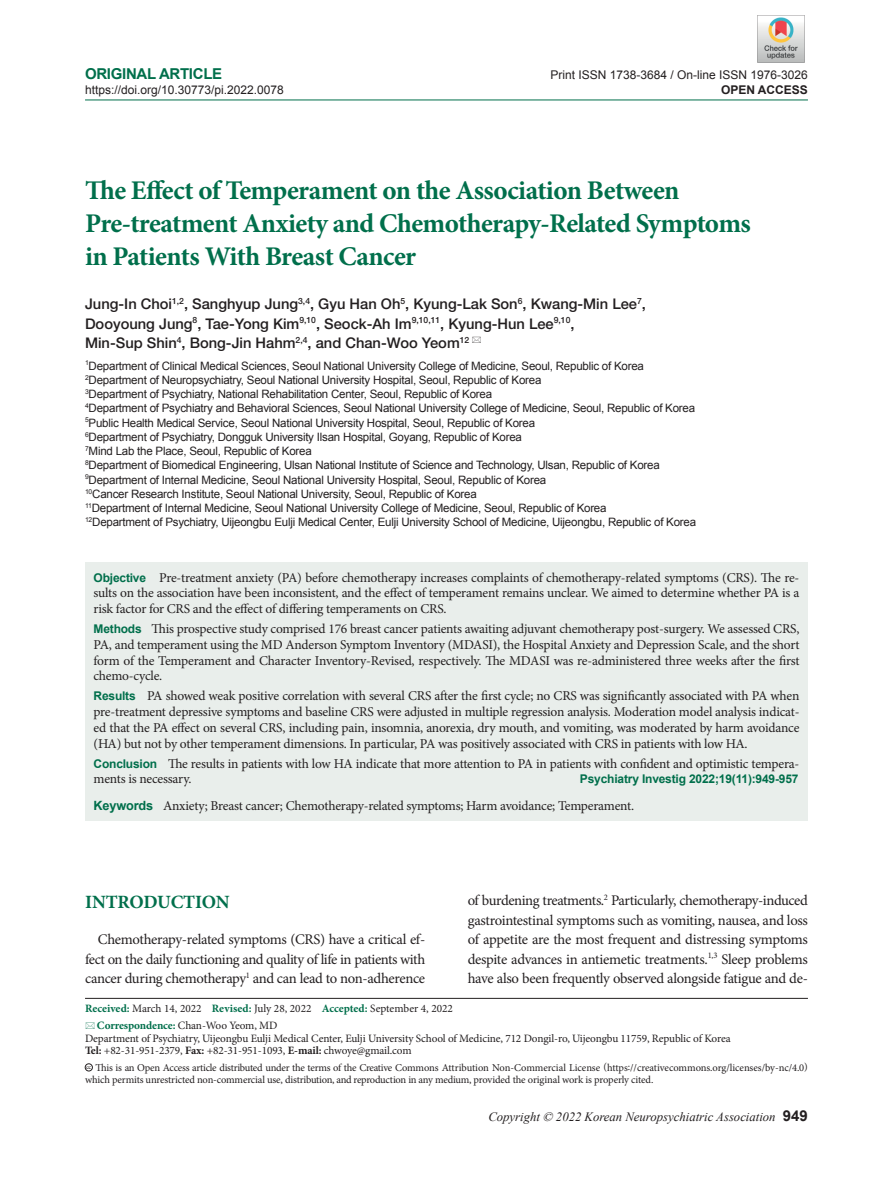
<style>
.page{position:relative;width:893px;height:1191px;background:#fff}
.page>*{position:absolute;margin:0;border:0;box-sizing:border-box;transform-origin:0 0}
.t1{font:700 27px/33px "Minion Pro";letter-spacing:-.025em;color:#006f4b}
.t2{font:700 18.75px "Minion Pro";letter-spacing:-.01em;color:#006f4b}
.t3{font:700 15px "Arial";letter-spacing:-.02em;color:#006f4b}
.t4{font:14.7px/19.5px "Minion Pro";letter-spacing:-.02em;color:#231f20;text-align:justify}
.t5{font:500 14.7px/19.5px "Helvetica Neue LT Std";color:#231f20}
.t6{font:13.5px/15.8px "Minion Pro";letter-spacing:-.015em;color:#231f20;text-align:justify}
.t7{font:italic 12.75px "Times New Roman";color:#231f20}
.t8{font:12px "Arial";color:#231f20}
.t9{font:700 12px "Arial";letter-spacing:-.015em;color:#006f4b}
.t10{font:700 12px "Arial";color:#231f20}
.t11{font:11.55px/14.2px "Arial";letter-spacing:-.02em;color:#231f20}
.t12{font:11.25px/17px "Minion Pro";letter-spacing:-.01em;color:#231f20}
.t13{font:10.5px/12px "Minion Pro";letter-spacing:-.015em;color:#231f20}
.s1{font-family:"Arial";font-weight:700;font-size:12px;color:#006f4b}
.s2{font-family:"Arial";font-weight:700;font-size:12.75px;color:#006f4b}
.s3{font-weight:700;color:#006f4b}
.s4{font-weight:700}
.s5{font-family:"Arial";font-weight:700;font-style:normal;font-size:15px}
</style>
<div class="page">
<hr style="left:85px;top:100px;width:723px;height:1px;background:#006f4b">
<div style="left:85px;top:562px;width:723px;height:258px;background:#e9eeeb"></div>
<hr style="left:85px;top:998px;width:723px;height:1px;background:#231f20">
<div style="left:85px;top:1063px;width:8px;height:8px;border:1px solid #231f20;border-radius:50%"></div>
<img style="left:758px;top:17px;width:46px;height:46px">
<p class="t3" style="left:85px;top:64px;width:139px">ORIGINAL ARTICLE</p>
<p class="t8" style="left:85px;top:82px;width:200px">https://doi.org/10.30773/pi.2022.0078</p>
<p class="t8" style="left:550px;top:67px;width:259px">Print ISSN 1738-3684 / On-line ISSN 1976-3026</p>
<p class="t10" style="left:721px;top:82px;width:88px">OPEN ACCESS</p>
<h1 class="t1" style="left:85px;top:173px;width:667px">The Effect of Temperament on the Association Between<br>Pre-treatment Anxiety and Chemotherapy-Related Symptoms in Patients With Breast Cancer</h1>
<p class="t5" style="left:85px;top:294px;width:562px">Jung-In Choi<sup>1,2</sup>, Sanghyup Jung<sup>3,4</sup>, Gyu Han Oh<sup>5</sup>, Kyung-Lak Son<sup>6</sup>, Kwang-Min Lee<sup>7</sup>,<br>Dooyoung Jung<sup>8</sup>, Tae-Yong Kim<sup>9,10</sup>, Seock-Ah Im<sup>9,10,11</sup>, Kyung-Hun Lee<sup>9,10</sup>,<br>Min-Sup Shin<sup>4</sup>, Bong-Jin Hahm<sup>2,4</sup>, and Chan-Woo Yeom<sup>12</sup></p>
<p class="t11" style="left:85px;top:358px;width:613px"><sup>1</sup>Department of Clinical Medical Sciences, Seoul National University College of Medicine, Seoul, Republic of Korea <sup>2</sup>Department of Neuropsychiatry, Seoul National University Hospital, Seoul, Republic of Korea<br><sup>3</sup>Department of Psychiatry, National Rehabilitation Center, Seoul, Republic of Korea<br><sup>4</sup>Department of Psychiatry and Behavioral Sciences, Seoul National University College of Medicine, Seoul, Republic of Korea <sup>5</sup>Public Health Medical Service, Seoul National University Hospital, Seoul, Republic of Korea<br><sup>6</sup>Department of Psychiatry, Dongguk University Ilsan Hospital, Goyang, Republic of Korea<br><sup>7</sup>Mind Lab the Place, Seoul, Republic of Korea<br><sup>8</sup>Department of Biomedical Engineering, Ulsan National Institute of Science and Technology, Ulsan, Republic of Korea <sup>9</sup>Department of Internal Medicine, Seoul National University Hospital, Seoul, Republic of Korea<br><sup>10</sup>Cancer Research Institute, Seoul National University, Seoul, Republic of Korea<br><sup>11</sup>Department of Internal Medicine, Seoul National University College of Medicine, Seoul, Republic of Korea<br><sup>12</sup>Department of Psychiatry, Uijeongbu Eulji Medical Center, Eulji University School of Medicine, Uijeongbu, Republic of Korea</p>
<p class="t6" style="left:94px;top:569px;width:707px"><span class="s1">Objective</span> Pre-treatment anxiety (PA) before chemotherapy increases complaints of chemotherapy-related symptoms (CRS). The re&shy;sults on the association have been inconsistent, and the effect of temperament remains unclear. We aimed to determine whether PA is a risk factor for CRS and the effect of differing temperaments on CRS.</p>
<p class="t6" style="left:94px;top:621px;width:708px"><span class="s1">Methods</span> This prospective study comprised 176 breast cancer patients awaiting adjuvant chemotherapy post-surgery. We assessed CRS, PA, and temperament using the MD Anderson Symptom Inventory (MDASI), the Hospital Anxiety and Depression Scale, and the short form of the Temperament and Character Inventory-Revised, respectively. The MDASI was re-administered three weeks after the first chemo-cycle.</p>
<p class="t6" style="left:94px;top:688px;width:707px"><span class="s1">Results</span> PA showed weak positive correlation with several CRS after the first cycle; no CRS was significantly associated with PA when pre-treatment depressive symptoms and baseline CRS were adjusted in multiple regression analysis. Moderation model analysis indicat&shy;ed that the PA effect on several CRS, including pain, insomnia, anorexia, dry mouth, and vomiting, was moderated by harm avoidance (HA) but not by other temperament dimensions. In particular, PA was positively associated with CRS in patients with low HA.</p>
<p class="t6" style="left:94px;top:755px;width:707px"><span class="s1">Conclusion</span> The results in patients with low HA indicate that more attention to PA in patients with confident and optimistic tempera&shy;ments is necessary.</p>
<p class="t9" style="left:580px;top:771px;width:220px">Psychiatry Investig 2022;19(11):949-957</p>
<p class="t6" style="left:94px;top:797px;width:542px"><span class="s2">Keywords</span> Anxiety; Breast cancer; Chemotherapy-related symptoms; Harm avoidance; Temperament.</p>
<h2 class="t2" style="left:85px;top:889px;width:146px">INTRODUCTION</h2>
<p class="t4" style="left:85px;top:929px;width:342px;text-indent:13px">Chemotherapy-related symptoms (CRS) have a critical ef&shy;fect on the daily functioning and quality of life in patients with cancer during chemotherapy<sup>1</sup> and can lead to non-adherence</p>
<p class="t4" style="left:468px;top:890px;width:342px">of burdening treatments.<sup>2</sup> Particularly, chemotherapy-induced gastrointestinal symptoms such as vomiting, nausea, and loss of appetite are the most frequent and distressing symptoms despite advances in antiemetic treatments.<sup>1,3</sup> Sleep problems have also been frequently observed alongside fatigue and de-</p>
<p class="t12" style="left:97px;top:999px;width:357px;text-indent:-12px"><span class="s3">Received:</span> March 14, 2022 <span class="s3">Revised:</span> July 28, 2022 <span class="s3">Accepted:</span> September 4, 2022<br><span class="s3">Correspondence:</span> Chan-Woo Yeom, MD</p>
<p class="t12" style="left:85px;top:1031px;width:647px;line-height:12.8px">Department of Psychiatry, Uijeongbu Eulji Medical Center, Eulji University School of Medicine, 712 Dongil-ro, Uijeongbu 11759, Republic of Korea<br><span class="s4">Tel:</span> +82-31-951-2379, <span class="s4">Fax:</span> +82-31-951-1093, <span class="s4">E-mail:</span> chwoye@gmail.com</p>
<p class="t13" style="left:85px;top:1061px;width:724px"><sup>cc</sup> This is an Open Access article distributed under the terms of the Creative Commons Attribution Non-Commercial License (https://creativecommons.org/licenses/by-nc/4.0) which permits unrestricted non-commercial use, distribution, and reproduction in any medium, provided the original work is properly cited.</p>
<p class="t7" style="left:488px;top:1107px;width:321px">Copyright © 2022 Korean Neuropsychiatric Association <span class="s5">949</span></p>
</div>
